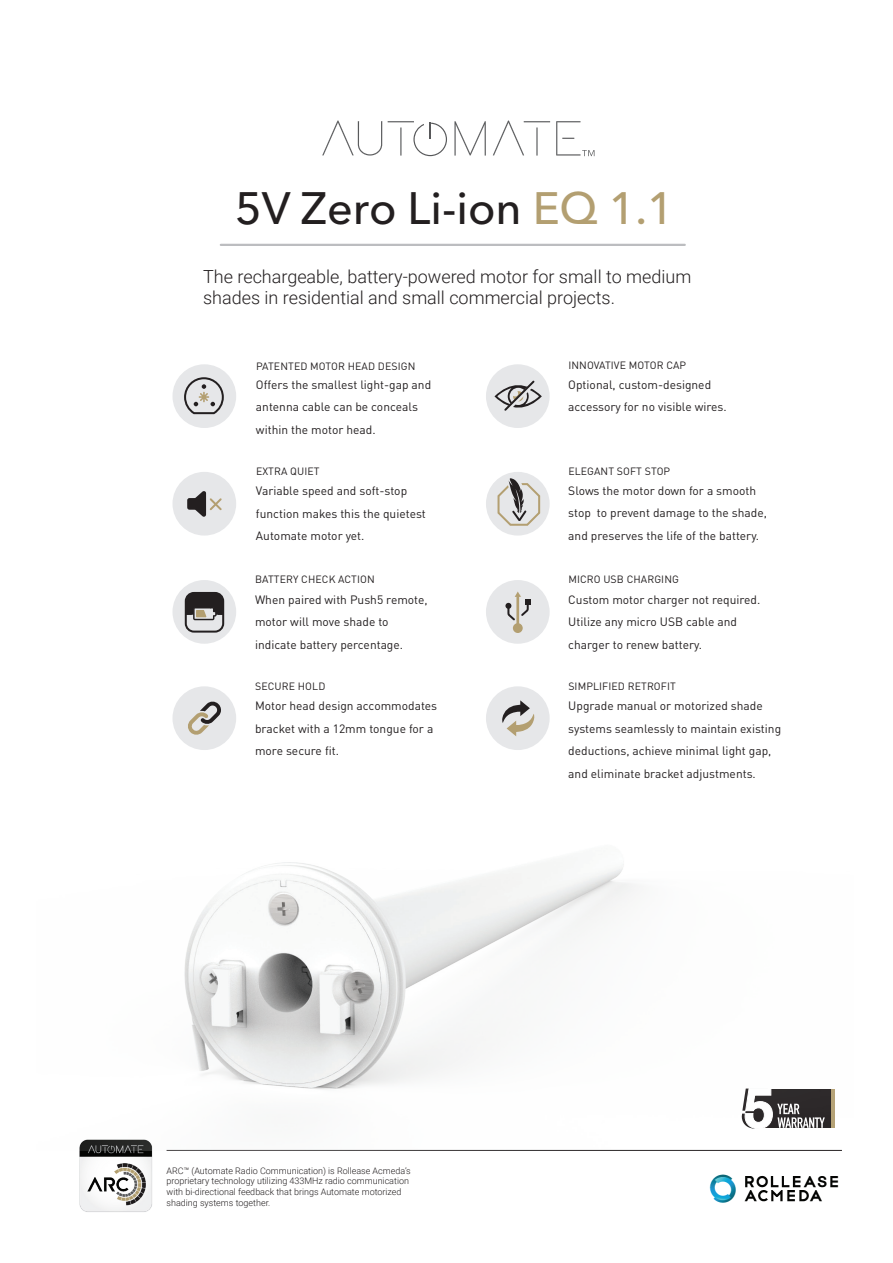
<style>
.page{position:relative;width:893px;height:1263px;background:#fff}
.page>*{position:absolute;margin:0;border:0;box-sizing:border-box;transform-origin:0 0}
.t1{font:500 45px "Avenir Next LT Pro";color:#231f20}
.t2{font:300 18px/21.6px "Roboto";color:#231f20}
.t3{font:12px/22.5px "DINOT";color:#231f20}
.t4{font:10.5px "DINOT";letter-spacing:.01em;color:#231f20}
.t5{font:300 9px/10.8px "Roboto";color:#231f20}
.s1{color:#b39f71}
</style>
<div class="page">
<img style="left:709px;top:1174px;width:130px;height:29px">
<svg style="left:454px;top:121px;width:32px;height:34px"></svg>
<svg style="left:388px;top:121px;width:59px;height:35px"></svg>
<svg style="left:493px;top:121px;width:57px;height:34px"></svg>
<svg style="left:322px;top:121px;width:60px;height:34px"></svg>
<svg style="left:556px;top:121px;width:38px;height:35px"></svg>
<hr style="left:221px;top:244px;width:464px;height:2px;background:#bcbdc0">
<img style="left:79px;top:1151px;width:74px;height:61px">
<img style="left:79px;top:862px;width:763px;height:289px">
<div style="left:172px;top:364px;width:64px;height:64px;background:#e6e7e9;border-radius:50%"></div>
<svg style="left:184px;top:377px;width:40px;height:38px"></svg>
<div style="left:172px;top:472px;width:64px;height:63px;background:#e6e7e9;border-radius:50%"></div>
<svg style="left:187px;top:491px;width:35px;height:26px"></svg>
<div style="left:172px;top:580px;width:64px;height:64px;background:#e6e7e9;border-radius:50%"></div>
<svg style="left:188px;top:595px;width:33px;height:25px"></svg>
<div style="left:185px;top:592px;width:39px;height:41px;border:2px solid #231f20;border-radius:8px"></div>
<div style="left:172px;top:686px;width:64px;height:64px;background:#e6e7e9;border-radius:50%"></div>
<svg style="left:188px;top:701px;width:33px;height:34px"></svg>
<div style="left:486px;top:364px;width:64px;height:64px;background:#e6e7e9;border-radius:50%"></div>
<svg style="left:494px;top:380px;width:48px;height:31px"></svg>
<div style="left:486px;top:472px;width:64px;height:63px;background:#e6e7e9;border-radius:50%"></div>
<svg style="left:497px;top:478px;width:44px;height:48px"></svg>
<div style="left:486px;top:580px;width:64px;height:64px;background:#e6e7e9;border-radius:50%"></div>
<div style="left:513px;top:623px;width:10px;height:10px;background:#b39f71;border-radius:50%"></div>
<svg style="left:505px;top:591px;width:25px;height:31px"></svg>
<hr style="left:516px;top:596px;width:3px;height:29px;background:#b39f71">
<div style="left:486px;top:686px;width:64px;height:64px;background:#e6e7e9;border-radius:50%"></div>
<svg style="left:502px;top:700px;width:32px;height:36px"></svg>
<h1 class="t1" style="left:235px;top:170px;width:440px">5V Zero Li-ion <span class="s1">EQ 1.1</span></h1>
<h2 class="t2" style="left:203px;top:265px;width:490px">The rechargeable, battery-powered motor for small to medium shades in residential and small commercial projects.</h2>
<p class="t4" style="left:256px;top:359px;width:161px">PATENTED MOTOR HEAD DESIGN</p>
<p class="t4" style="left:568px;top:359px;width:119px">INNOVATIVE MOTOR CAP</p>
<p class="t3" style="left:256px;top:373px;width:177px">Offers the smallest light-gap and antenna cable can be conceals within the motor head.</p>
<p class="t3" style="left:568px;top:373px;width:160px">Optional, custom-designed accessory for no visible wires.</p>
<p class="t4" style="left:256px;top:465px;width:65px">EXTRA QUIET</p>
<p class="t4" style="left:568px;top:464px;width:103px">ELEGANT SOFT STOP</p>
<p class="t3" style="left:256px;top:479px;width:171px">Variable speed and soft-stop function makes this the quietest<br>Automate motor yet.</p>
<p class="t4" style="left:255px;top:573px;width:121px">BATTERY CHECK ACTION</p>
<p class="t3" style="left:255px;top:588px;width:174px">When paired with Push5 remote, motor will move shade to indicate battery percentage.</p>
<p class="t4" style="left:255px;top:679px;width:72px">SECURE HOLD</p>
<p class="t3" style="left:255px;top:694px;width:184px">Motor head design accommodates bracket with a 12mm tongue for a more secure fit.</p>
<p class="t3" style="left:568px;top:479px;width:200px">Slows the motor down for a smooth stop to prevent damage to the shade, and preserves the life of the battery.</p>
<p class="t4" style="left:568px;top:573px;width:112px">MICRO USB CHARGING</p>
<p class="t3" style="left:568px;top:588px;width:194px">Custom motor charger not required.<br>Utilize any micro USB cable and charger to renew battery.</p>
<p class="t4" style="left:568px;top:679px;width:109px">SIMPLIFIED RETROFIT</p>
<p class="t3" style="left:568px;top:694px;width:214px">Upgrade manual or motorized shade systems seamlessly to maintain existing deductions, achieve minimal light gap, and eliminate bracket adjustments.</p>
<p class="t5" style="left:167px;top:1164px;width:246px">ARC™ (Automate Radio Communication) is Rollease Acmeda’s proprietary technology utilizing 433MHz radio communication with bi-directional feedback that brings Automate motorized shading systems together.</p>
</div>
